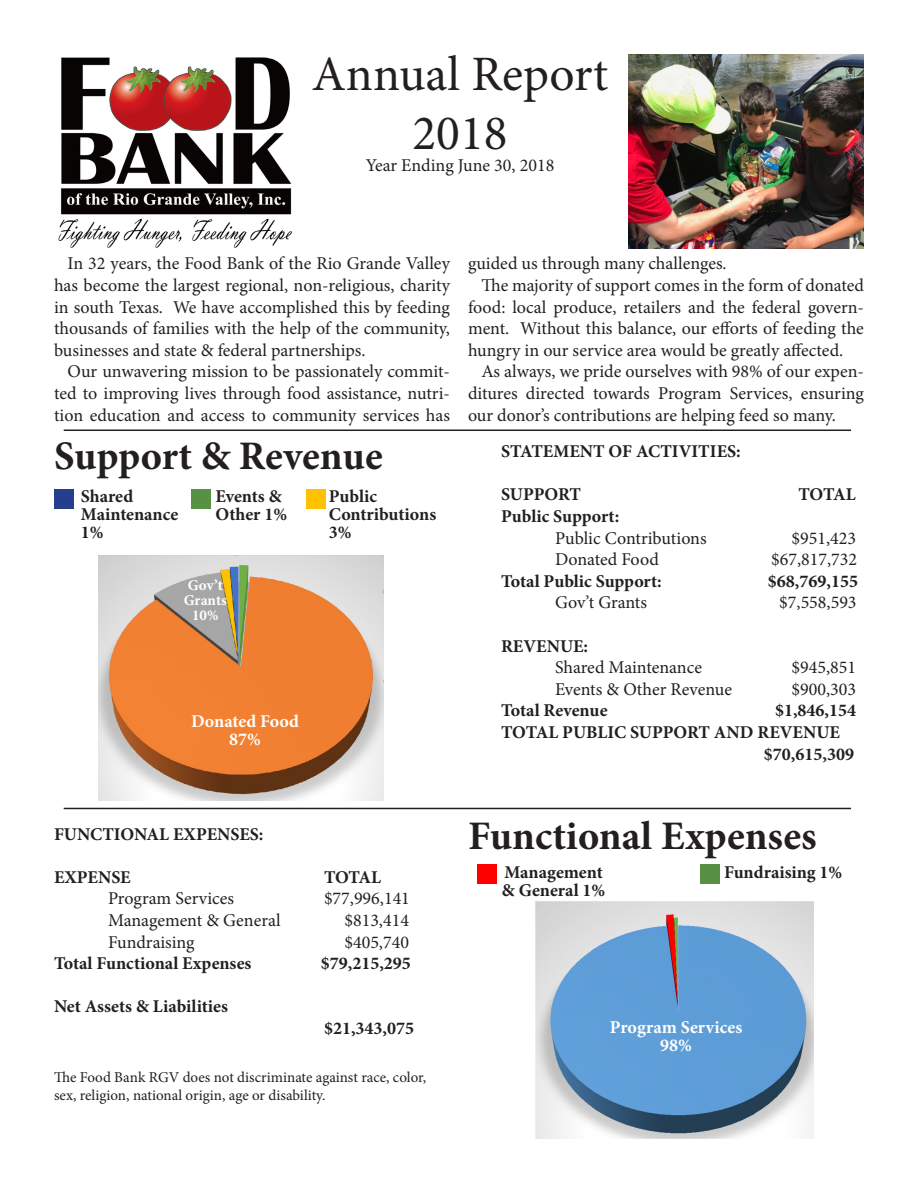
<style>
.page{position:relative;width:918px;height:1188px;background:#fff}
.page>*{position:absolute;margin:0;border:0;box-sizing:border-box;transform-origin:0 0}
.t1{font:49.5px "Minion Pro";color:#231f20}
.t2{font:700 40.5px "Minion Pro";color:#231f20}
.t3{font:18px/21.6px "Minion Pro";color:#231f20;text-align:justify}
.t4{font:700 18px/18px "Minion Pro";color:#231f20}
.t5{font:700 18px "Minion Pro";color:#fff}
.t6{font:15px/18px "Minion Pro";color:#231f20}
.t7{font:700 15px "Minion Pro";color:#fff}
</style>
<div class="page">
<img style="left:535px;top:901px;width:279px;height:237px">
<img style="left:58px;top:57px;width:234px;height:191px">
<img style="left:629px;top:54px;width:235px;height:194px">
<div style="left:54px;top:489px;width:19px;height:20px;background:#253f8e"></div>
<div style="left:191px;top:489px;width:19px;height:20px;background:#599144"></div>
<div style="left:307px;top:489px;width:19px;height:20px;background:#ffc100"></div>
<div style="left:477px;top:865px;width:20px;height:19px;background:#fd0000"></div>
<div style="left:700px;top:865px;width:20px;height:19px;background:#599144"></div>
<hr style="left:64px;top:808px;width:787px;height:1px;background:#231f20">
<hr style="left:64px;top:430px;width:787px;height:1px;background:#231f20">
<img style="left:98px;top:555px;width:285px;height:246px">
<p class="t1" style="left:312px;top:41px;width:298px">Annual Report</p>
<p class="t1" style="left:413px;top:100px;width:97px">2018</p>
<p class="t3" style="left:366px;top:155px;width:190px">Year Ending June 30, 2018</p>
<p class="t3" style="left:54px;top:253px;width:398px;text-indent:14px">In 32 years, the Food Bank of the Rio Grande Valley has become the largest regional, non-religious, charity in south Texas. We have accomplished this by feeding thousands of families with the help of the community, businesses and state &amp; federal partnerships.</p>
<p class="t3" style="left:54px;top:361px;width:398px;text-indent:14px">Our unwavering mission to be passionately commit&shy;ted to improving lives through food assistance, nutri&shy;tion education and access to community services has</p>
<p class="t2" style="left:54px;top:427px;width:330px">Support &amp; Revenue</p>
<p class="t4" style="left:81px;top:487px;width:54px">Shared</p>
<p class="t4" style="left:81px;top:505px;width:99px">Maintenance<br>1%</p>
<p class="t4" style="left:216px;top:487px;width:68px">Events &amp;</p>
<p class="t4" style="left:216px;top:505px;width:73px">Other 1%</p>
<p class="t7" style="left:188px;top:575px;width:36px">Gov’t</p>
<p class="t7" style="left:184px;top:590px;width:45px">Grants</p>
<p class="t7" style="left:192px;top:605px;width:28px">10%</p>
<p class="t4" style="left:329px;top:487px;width:50px">Public</p>
<p class="t4" style="left:329px;top:505px;width:109px">Contributions<br>3%</p>
<p class="t5" style="left:191px;top:709px;width:109px">Donated Food</p>
<p class="t5" style="left:229px;top:727px;width:33px">87%</p>
<p class="t3" style="left:468px;top:253px;width:260px">guided us through many challenges.</p>
<p class="t3" style="left:468px;top:275px;width:398px;text-indent:14px">The majority of support comes in the form of donated food: local produce, retailers and the federal govern&shy;ment. Without this balance, our efforts of feeding the hungry in our service area would be greatly affected.</p>
<p class="t3" style="left:468px;top:361px;width:398px;text-indent:14px">As always, we pride ourselves with 98% of our expen&shy;ditures directed towards Program Services, ensuring our donor’s contributions are helping feed so many.</p>
<p class="t4" style="left:501px;top:442px;width:241px">STATEMENT OF ACTIVITIES:</p>
<p class="t4" style="left:501px;top:485px;width:81px">SUPPORT</p>
<p class="t4" style="left:798px;top:485px;width:59px">TOTAL</p>
<p class="t4" style="left:501px;top:507px;width:120px">Public Support:</p>
<p class="t3" style="left:555px;top:527px;width:153px">Public Contributions</p>
<p class="t3" style="left:792px;top:527px;width:66px">$951,423</p>
<p class="t3" style="left:555px;top:549px;width:105px">Donated Food</p>
<p class="t3" style="left:771px;top:549px;width:87px">$67,817,732</p>
<p class="t4" style="left:501px;top:572px;width:162px">Total Public Support:</p>
<p class="t4" style="left:768px;top:572px;width:92px">$68,769,155</p>
<p class="t3" style="left:555px;top:592px;width:93px">Gov’t Grants</p>
<p class="t3" style="left:779px;top:592px;width:79px">$7,558,593</p>
<p class="t4" style="left:501px;top:637px;width:89px">REVENUE:</p>
<p class="t3" style="left:555px;top:657px;width:148px">Shared Maintenance</p>
<p class="t3" style="left:792px;top:657px;width:66px">$945,851</p>
<p class="t3" style="left:555px;top:678px;width:178px">Events &amp; Other Revenue</p>
<p class="t3" style="left:792px;top:678px;width:66px">$900,303</p>
<p class="t4" style="left:501px;top:701px;width:108px">Total Revenue</p>
<p class="t4" style="left:775px;top:701px;width:83px">$1,846,154</p>
<p class="t4" style="left:501px;top:723px;width:340px">TOTAL PUBLIC SUPPORT AND REVENUE</p>
<p class="t4" style="left:764px;top:745px;width:92px">$70,615,309</p>
<p class="t4" style="left:54px;top:825px;width:211px">FUNCTIONAL EXPENSES:</p>
<p class="t4" style="left:54px;top:868px;width:78px">EXPENSE</p>
<p class="t4" style="left:324px;top:868px;width:59px">TOTAL</p>
<p class="t3" style="left:108px;top:888px;width:128px">Program Services</p>
<p class="t3" style="left:324px;top:888px;width:87px">$77,996,141</p>
<p class="t3" style="left:108px;top:909px;width:174px">Management &amp; General</p>
<p class="t3" style="left:344px;top:909px;width:66px">$813,414</p>
<p class="t3" style="left:108px;top:931px;width:88px">Fundraising</p>
<p class="t3" style="left:344px;top:931px;width:66px">$405,740</p>
<p class="t4" style="left:54px;top:954px;width:199px">Total Functional Expenses</p>
<p class="t4" style="left:321px;top:954px;width:92px">$79,215,295</p>
<p class="t4" style="left:54px;top:997px;width:176px">Net Assets &amp; Liabilities</p>
<p class="t4" style="left:324px;top:1019px;width:92px">$21,343,075</p>
<p class="t6" style="left:54px;top:1068px;width:374px">The Food Bank RGV does not discriminate against race, color, sex, religion, national origin, age or disability.</p>
<p class="t2" style="left:468px;top:808px;width:350px">Functional Expenses</p>
<p class="t4" style="left:504px;top:863px;width:100px">Management</p>
<p class="t4" style="left:502px;top:881px;width:105px">&amp; General 1%</p>
<p class="t4" style="left:724px;top:863px;width:120px">Fundraising 1%</p>
<p class="t5" style="left:610px;top:1014px;width:134px">Program Services</p>
<p class="t5" style="left:660px;top:1032px;width:33px">98%</p>
</div>
